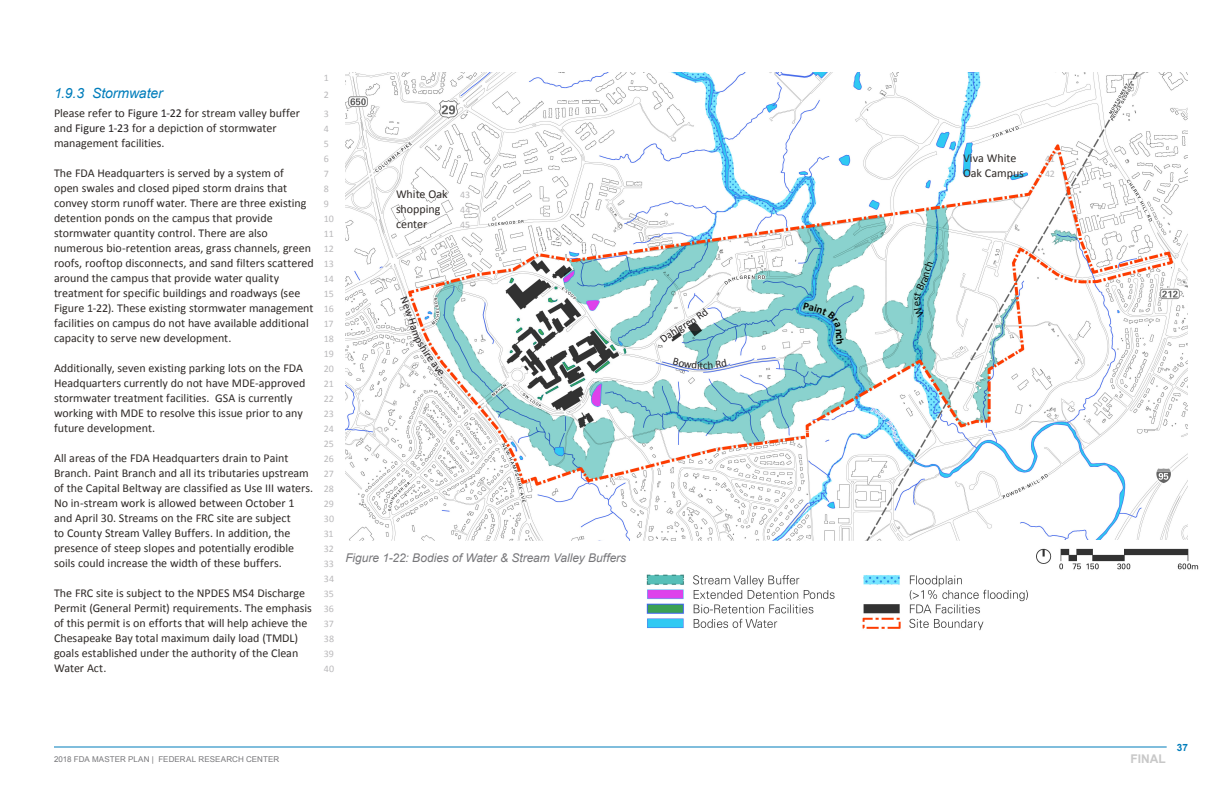
<style>
.page{position:relative;width:1224px;height:792px;background:#fff}
.page>*{position:absolute;margin:0;border:0;box-sizing:border-box;transform-origin:0 0}
.t1{font:italic 14px "Arial";letter-spacing:-.01em;color:#007dbb}
.Body_copy{font:12px/15px "Calibri";color:#2e2926}
.t2{font:italic 12px "Arial";letter-spacing:-.005em;color:#77777a}
.t3{font:700 12px "Arial";color:#c8c8c8}
.t4{font:11px "Calibri";color:#231f20}
.ScriptLineNumbers{font:10px "Calibri";letter-spacing:-.005em;color:#bab9bb}
.t5{font:700 10px "Arial";color:#007dbb}
.t6{font:8px "Arial";letter-spacing:.015em;color:#77777a}
.s1{color:#231f20}
</style>
<div class="page">
<hr style="left:54px;top:746px;width:1113px;height:2px;background:#007dbb">
<img style="left:345px;top:72px;width:843px;height:468px">
<img style="left:646px;top:574px;width:382px;height:57px">
<img style="left:1026px;top:548px;width:173px;height:28px">
<svg style="left:400px;top:296px;width:44px;height:82px"></svg>
<svg style="left:803px;top:302px;width:41px;height:42px;background:#85ccd3"></svg>
<svg style="left:673px;top:358px;width:54px;height:11px"></svg>
<svg style="left:660px;top:327px;width:17px;height:16px"></svg>
<svg style="left:690px;top:308px;width:18px;height:16px"></svg>
<svg style="left:914px;top:260px;width:19px;height:58px"></svg>
<p class="t1" style="left:54px;top:84px;width:110px">1.9.3 Stormwater</p>
<p class="Body_copy" style="left:54px;top:106px;width:248px">Please refer to <span class="s1">Figure 1-22</span> for stream valley buffer and <span class="s1">Figure 1-23</span> for a depiction of stormwater management facilities.</p>
<p class="Body_copy" style="left:54px;top:166px;width:261px">The FDA Headquarters is served by a system of<br>open swales and closed piped storm drains that convey storm runoff water. There are three existing detention ponds on the campus that provide stormwater quantity control. There are also numerous bio-retention areas, grass channels, green roofs, rooftop disconnects, and sand filters scattered around the campus that provide water quality treatment for specific buildings and roadways (see Figure 1-22). These existing stormwater management facilities on campus do not have available additional capacity to serve new development.</p>
<p class="Body_copy" style="left:54px;top:361px;width:253px">Additionally, seven existing parking lots on the FDA Headquarters currently do not have MDE-approved stormwater treatment facilities. GSA is currently working with MDE to resolve this issue prior to any future development.</p>
<p class="Body_copy" style="left:54px;top:451px;width:261px">All areas of the FDA Headquarters drain to Paint Branch. Paint Branch and all its tributaries upstream of the Capital Beltway are classified as Use III waters.<br>No in-stream work is allowed between October 1 and April 30. Streams on the FRC site are subject<br>to County Stream Valley Buffers. In addition, the presence of steep slopes and potentially erodible soils could increase the width of these buffers.</p>
<p class="Body_copy" style="left:54px;top:586px;width:259px">The FRC site is subject to the NPDES MS4 Discharge Permit (General Permit) requirements. The emphasis of this permit is on efforts that will help achieve the Chesapeake Bay total maximum daily load (TMDL) goals established under the authority of the Clean Water Act.</p>
<p class="ScriptLineNumbers" style="left:324px;top:71px;width:7px">1</p>
<p class="ScriptLineNumbers" style="left:324px;top:88px;width:7px">2</p>
<p class="ScriptLineNumbers" style="left:324px;top:108px;width:7px">3</p>
<p class="ScriptLineNumbers" style="left:324px;top:123px;width:7px">4</p>
<p class="ScriptLineNumbers" style="left:324px;top:138px;width:7px">5</p>
<p class="ScriptLineNumbers" style="left:324px;top:153px;width:7px">6</p>
<p class="ScriptLineNumbers" style="left:324px;top:168px;width:7px">7</p>
<p class="ScriptLineNumbers" style="left:324px;top:183px;width:7px">8</p>
<p class="ScriptLineNumbers" style="left:324px;top:198px;width:7px">9</p>
<p class="ScriptLineNumbers" style="left:324px;top:213px;width:12px">10</p>
<p class="ScriptLineNumbers" style="left:324px;top:228px;width:12px">11</p>
<p class="ScriptLineNumbers" style="left:324px;top:243px;width:12px">12</p>
<p class="ScriptLineNumbers" style="left:324px;top:258px;width:12px">13</p>
<p class="ScriptLineNumbers" style="left:324px;top:273px;width:11px">14</p>
<p class="ScriptLineNumbers" style="left:324px;top:288px;width:12px">15</p>
<p class="ScriptLineNumbers" style="left:324px;top:303px;width:11px">16</p>
<p class="ScriptLineNumbers" style="left:324px;top:318px;width:11px">17</p>
<p class="ScriptLineNumbers" style="left:324px;top:333px;width:12px">18</p>
<p class="ScriptLineNumbers" style="left:324px;top:348px;width:12px">19</p>
<p class="ScriptLineNumbers" style="left:324px;top:363px;width:12px">20</p>
<p class="ScriptLineNumbers" style="left:324px;top:378px;width:11px">21</p>
<p class="ScriptLineNumbers" style="left:324px;top:393px;width:12px">22</p>
<p class="ScriptLineNumbers" style="left:324px;top:408px;width:12px">23</p>
<p class="ScriptLineNumbers" style="left:324px;top:423px;width:11px">24</p>
<p class="ScriptLineNumbers" style="left:324px;top:438px;width:12px">25</p>
<p class="ScriptLineNumbers" style="left:324px;top:453px;width:11px">26</p>
<p class="ScriptLineNumbers" style="left:324px;top:468px;width:11px">27</p>
<p class="ScriptLineNumbers" style="left:324px;top:483px;width:12px">28</p>
<p class="ScriptLineNumbers" style="left:324px;top:498px;width:12px">29</p>
<p class="ScriptLineNumbers" style="left:324px;top:513px;width:12px">30</p>
<p class="ScriptLineNumbers" style="left:324px;top:528px;width:11px">31</p>
<p class="ScriptLineNumbers" style="left:324px;top:543px;width:11px">32</p>
<p class="ScriptLineNumbers" style="left:324px;top:558px;width:12px">33</p>
<p class="ScriptLineNumbers" style="left:324px;top:573px;width:12px">34</p>
<p class="ScriptLineNumbers" style="left:324px;top:588px;width:12px">35</p>
<p class="ScriptLineNumbers" style="left:324px;top:603px;width:12px">36</p>
<p class="ScriptLineNumbers" style="left:324px;top:618px;width:11px">37</p>
<p class="ScriptLineNumbers" style="left:324px;top:633px;width:12px">38</p>
<p class="ScriptLineNumbers" style="left:324px;top:648px;width:12px">39</p>
<p class="ScriptLineNumbers" style="left:324px;top:663px;width:12px">40</p>
<p class="Body_copy" style="left:396px;top:187px;width:53px">White Oak shopping center</p>
<p class="ScriptLineNumbers" style="left:460px;top:188px;width:12px">43</p>
<p class="ScriptLineNumbers" style="left:460px;top:203px;width:12px">44</p>
<p class="ScriptLineNumbers" style="left:460px;top:218px;width:12px">45</p>
<p class="t2" style="left:345px;top:550px;width:282px">Figure 1-22: Bodies of Water &amp; Stream Valley Buffers</p>
<p class="t4" style="left:673px;top:324px;width:18px;rotate:-31deg">lgre</p>
<p class="Body_copy" style="left:963px;top:151px;width:63px">Viva White<br>Oak Campus</p>
<p class="ScriptLineNumbers" style="left:1045px;top:152px;width:11px">41</p>
<p class="ScriptLineNumbers" style="left:1045px;top:167px;width:11px">42</p>
<p class="t6" style="left:54px;top:754px;width:227px">2018 FDA MASTER PLAN | FEDERAL RESEARCH CENTER</p>
<p class="t3" style="left:1130px;top:751px;width:37px">FINAL</p>
<p class="t5" style="left:1177px;top:740px;width:13px">37</p>
</div>
